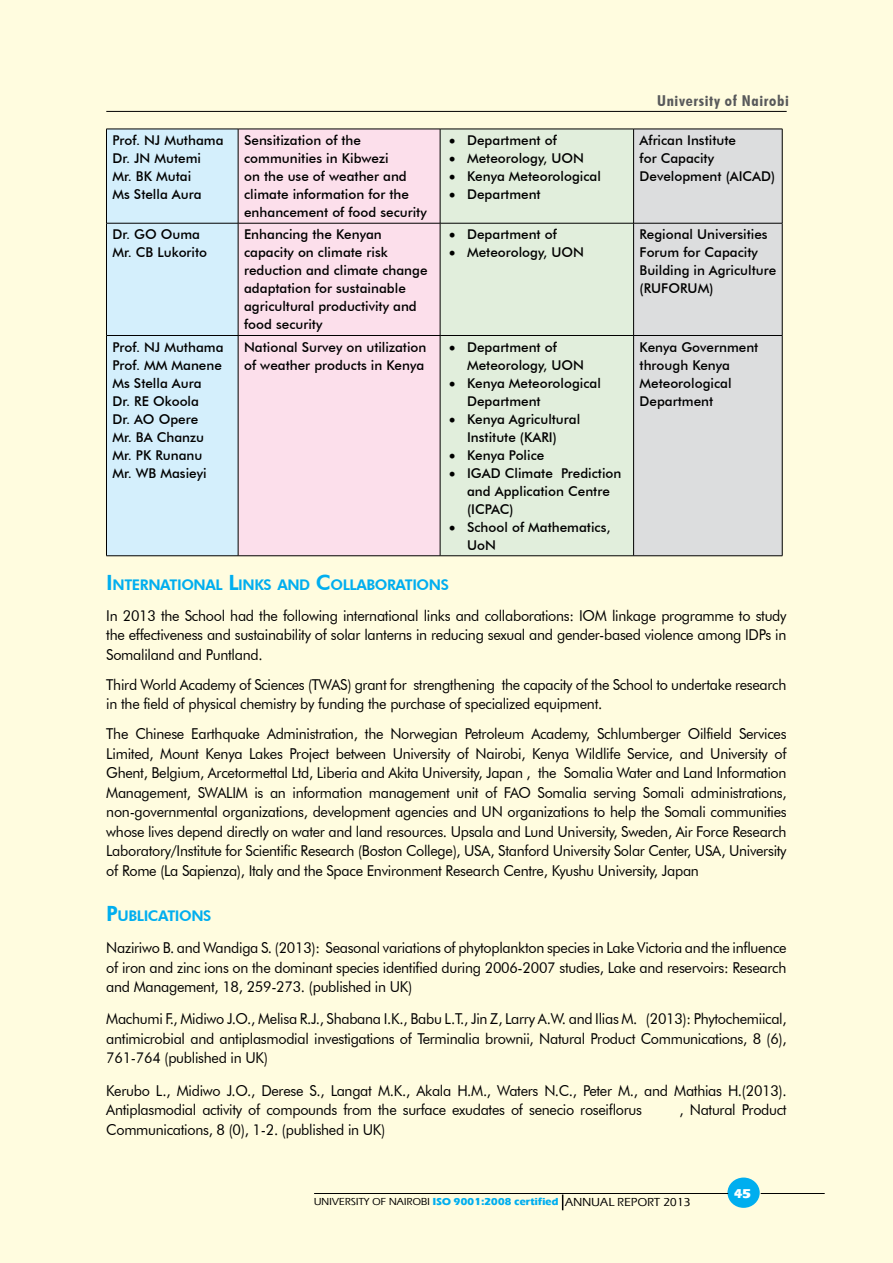
<style>
.page{position:relative;width:893px;height:1263px;background:#fffcdf}
.page>*{position:absolute;margin:0;border:0;box-sizing:border-box;transform-origin:0 0}
.t1{font:15px/19.5px "Futura BT";letter-spacing:-.02em;color:#000;text-align:justify;scale:.96 1}
.t2{font:700 condensed 15px "Futura BT";letter-spacing:.04em;color:#58595b;scale:1.08 1}
.t3{font:800 14.7px "Futura BT";letter-spacing:-.03em;color:#00aeef}
.t4{font:500 13.5px/18px "Futura BT";color:#000}
.t5{font:700 13.5px "Eras IT Cby BT";color:#fff}
.t6{font:700 10.5px "Eras ITC";color:#00aeef}
.s1{font-size:21px}
.s2{font-weight:500;color:#000}
.s3{font-weight:500;font-size:12px;color:#000}
</style>
<div class="page">
<hr style="left:106px;top:111px;width:681px;height:1px;background:#000">
<div style="left:727px;top:1177px;width:33px;height:31px;background:#00aeef;border-radius:50%"></div>
<hr style="left:314px;top:1193px;width:414px;height:1px;background:#000">
<hr style="left:761px;top:1193px;width:64px;height:1px;background:#000">
<svg style="left:562px;top:1194px;width:1px;height:16px"></svg>
<div style="left:107px;top:130px;width:131px;height:425px;background:#d4effc"></div>
<div style="left:239px;top:130px;width:201px;height:425px;background:#fcdfeb"></div>
<div style="left:441px;top:130px;width:192px;height:425px;background:#e1eedc"></div>
<div style="left:634px;top:130px;width:148px;height:425px;background:#dcddde"></div>
<hr style="left:106px;top:129px;width:132px;height:1px;background:#000">
<hr style="left:106px;top:129px;width:1px;height:94px;background:#000">
<hr style="left:238px;top:129px;width:202px;height:1px;background:#000">
<hr style="left:238px;top:129px;width:1px;height:94px;background:#000">
<hr style="left:440px;top:129px;width:194px;height:1px;background:#000">
<hr style="left:440px;top:129px;width:1px;height:94px;background:#000">
<hr style="left:633px;top:129px;width:1px;height:94px;background:#000">
<hr style="left:106px;top:223px;width:132px;height:1px;background:#000">
<hr style="left:106px;top:223px;width:1px;height:112px;background:#000">
<hr style="left:238px;top:223px;width:202px;height:1px;background:#000">
<hr style="left:238px;top:223px;width:1px;height:112px;background:#000">
<hr style="left:440px;top:223px;width:194px;height:1px;background:#000">
<hr style="left:440px;top:223px;width:1px;height:112px;background:#000">
<hr style="left:633px;top:223px;width:1px;height:112px;background:#000">
<hr style="left:106px;top:335px;width:132px;height:1px;background:#000">
<hr style="left:106px;top:336px;width:1px;height:220px;background:#000">
<hr style="left:238px;top:335px;width:202px;height:1px;background:#000">
<hr style="left:238px;top:336px;width:1px;height:220px;background:#000">
<hr style="left:440px;top:335px;width:194px;height:1px;background:#000">
<hr style="left:440px;top:336px;width:1px;height:220px;background:#000">
<hr style="left:633px;top:336px;width:1px;height:220px;background:#000">
<hr style="left:106px;top:555px;width:132px;height:1px;background:#000">
<hr style="left:238px;top:555px;width:202px;height:1px;background:#000">
<hr style="left:440px;top:555px;width:194px;height:1px;background:#000">
<hr style="left:634px;top:129px;width:148px;height:1px;background:#000">
<hr style="left:782px;top:129px;width:1px;height:94px;background:#000">
<hr style="left:634px;top:223px;width:148px;height:1px;background:#000">
<hr style="left:782px;top:223px;width:1px;height:112px;background:#000">
<hr style="left:634px;top:335px;width:148px;height:1px;background:#000">
<hr style="left:782px;top:336px;width:1px;height:220px;background:#000">
<hr style="left:634px;top:555px;width:148px;height:1px;background:#000">
<p class="t4" style="left:112px;top:131px;width:113px">Prof. NJ Muthama<br>Dr. JN Mutemi<br>Mr. BK Mutai<br>Ms Stella Aura</p>
<p class="t4" style="left:244px;top:131px;width:184px">Sensitization of the communities in Kibwezi<br>on the use of weather and climate information for the enhancement of food security</p>
<p class="t4" style="left:449px;top:131px;width:109px">• Department of</p>
<p class="t4" style="left:449px;top:149px;width:136px">• Meteorology, UON</p>
<p class="t4" style="left:449px;top:167px;width:153px">• Kenya Meteorological</p>
<p class="t4" style="left:449px;top:185px;width:93px">• Department</p>
<p class="t4" style="left:112px;top:225px;width:96px">Dr. GO Ouma<br>Mr. CB Lukorito</p>
<p class="t4" style="left:244px;top:225px;width:185px">Enhancing the Kenyan capacity on climate risk reduction and climate change adaptation for sustainable agricultural productivity and food security</p>
<p class="t4" style="left:449px;top:225px;width:109px">• Department of</p>
<p class="t4" style="left:449px;top:243px;width:136px">• Meteorology, UON</p>
<p class="t4" style="left:112px;top:338px;width:113px">Prof. NJ Muthama<br>Prof. MM Manene<br>Ms Stella Aura<br>Dr. RE Okoola<br>Dr. AO Opere<br>Mr. BA Chanzu<br>Mr. PK Runanu<br>Mr. WB Masieyi</p>
<p class="t4" style="left:244px;top:338px;width:184px">National Survey on utilization of weather products in Kenya</p>
<p class="t4" style="left:467px;top:338px;width:118px;text-indent:-18px">• Department of<br>Meteorology, UON</p>
<p class="t4" style="left:467px;top:374px;width:135px;text-indent:-18px">• Kenya Meteorological<br>Department</p>
<p class="t4" style="left:449px;top:410px;width:133px;text-align:center">• Kenya Agricultural<br>Institute (KARI)</p>
<p class="t4" style="left:449px;top:446px;width:97px">• Kenya Police</p>
<p class="t4" style="left:467px;top:464px;width:156px;text-indent:-18px">• IGAD Climate Prediction and Application Centre (ICPAC)</p>
<p class="t4" style="left:467px;top:518px;width:145px;text-indent:-18px">• School of Mathematics,<br>UoN</p>
<p class="t2" style="left:657px;top:92px;width:123px">University of Nairobi</p>
<p class="t4" style="left:640px;top:131px;width:137px">African Institute<br>for Capacity<br>Development (AICAD)</p>
<p class="t4" style="left:640px;top:225px;width:138px">Regional Universities<br>Forum for Capacity<br>Building in Agriculture (RUFORUM)</p>
<p class="t4" style="left:640px;top:338px;width:120px">Kenya Government through Kenya<br>Meteorological<br>Department</p>
<p class="t3" style="left:106px;top:576px;width:344px"><span class="s1">I</span> NTERNATIONAL <span class="s1">L</span>INKS AND <span class="s1">C</span>OLLABORATIONS</p>
<p class="t1" style="left:106px;top:605px;width:710px">In 2013 the School had the following international links and collaborations: IOM linkage programme to study the effectiveness and sustainability of solar lanterns in reducing sexual and gender-based violence among IDPs in Somaliland and Puntland.</p>
<p class="t1" style="left:106px;top:674px;width:710px">Third World Academy of Sciences (TWAS) grant for strengthening the capacity of the School to undertake research in the field of physical chemistry by funding the purchase of specialized equipment.</p>
<p class="t1" style="left:106px;top:724px;width:710px">The Chinese Earthquake Administration, the Norwegian Petroleum Academy, Schlumberger Oilfield Services Limited, Mount Kenya Lakes Project between University of Nairobi, Kenya Wildlife Service, and University of Ghent, Belgium, Arcetormettal Ltd, Liberia and Akita University, Japan , the Somalia Water and Land Information Management, SWALIM is an information management unit of FAO Somalia serving Somali administrations, non-governmental organizations, development agencies and UN organizations to help the Somali communities whose lives depend directly on water and land resources. Upsala and Lund University, Sweden, Air Force Research Laboratory/Institute for Scientific Research (Boston College), USA, Stanford University Solar Center, USA, University of Rome (La Sapienza), Italy and the Space Environment Research Centre, Kyushu University, Japan</p>
<p class="t3" style="left:106px;top:907px;width:107px"><span class="s1">P</span>UBLICATIONS</p>
<p class="t1" style="left:106px;top:938px;width:710px">Naziriwo B. and Wandiga S. (2013): Seasonal variations of phytoplankton species in Lake Victoria and the influence of iron and zinc ions on the dominant species identified during 2006-2007 studies, Lake and reservoirs: Research and Management, 18, 259-273. (published in UK)</p>
<p class="t1" style="left:106px;top:1009px;width:710px">Machumi F., Midiwo J.O., Melisa R.J., Shabana I.K., Babu L.T., Jin Z, Larry A.W. and Ilias M. (2013): Phytochemiical, antimicrobial and antiplasmodial investigations of Terminalia brownii, Natural Product Communications, 8 (6), 761-764 (published in UK)</p>
<p class="t1" style="left:106px;top:1080px;width:710px">Kerubo L., Midiwo J.O., Derese S., Langat M.K., Akala H.M., Waters N.C., Peter M., and Mathias H.(2013).<br>Antiplasmodial activity of compounds from the surface exudates of senecio roseiflorus</p>
<p class="t1" style="left:680px;top:1100px;width:113px">, Natural Product</p>
<p class="t1" style="left:106px;top:1119px;width:292px">Communications, 8 (0), 1-2. (published in UK)</p>
<p class="t6" style="left:314px;top:1195px;width:379px"><span class="s2">UNIVERSITY OF NAIROBI</span> ISO 9001:2008 certified <span class="s3">ANNUAL REPORT 2013</span></p>
<p class="t5" style="left:734px;top:1185px;width:18px">45</p>
</div>
